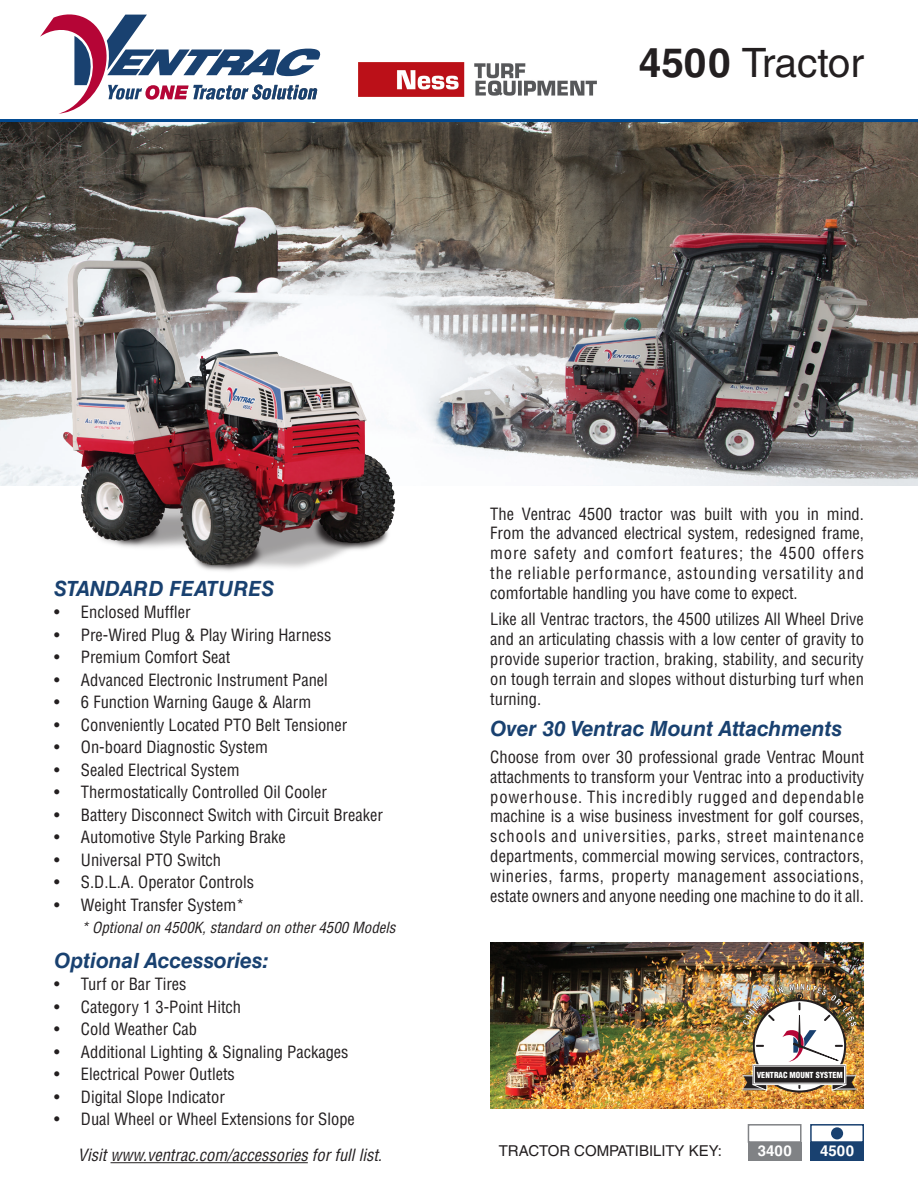
<style>
.page{position:relative;width:918px;height:1188px;background:#fff}
.page>*{position:absolute;margin:0;border:0;box-sizing:border-box;transform-origin:0 0}
.t1{font:40.5px "Helvetica LT Std";letter-spacing:-.005em;color:#231f20}
.t2{font:italic 700 21px "Helvetica LT Std";color:#194170}
.t3{font:condensed 16.5px/19.8px "Helvetica LT Std";color:#231f20;text-align:justify}
.t4{font:italic condensed 16.5px "Helvetica LT Std";color:#231f20}
.t5{font:italic condensed 15px "Helvetica LT Std";color:#231f20}
.t6{font:15px "Helvetica LT Std";color:#231f20}
.t7{font:700 15px "Helvetica LT Std";color:#fff}
.t8{font:900 condensed 8.1px "Helvetica LT Std";color:#fff}
.s1{font-weight:700}
</style>
<div class="page">
<img style="left:490px;top:942px;width:374px;height:166px">
<img style="left:0;top:122px;width:918px;height:364px">
<hr style="left:0;top:119px;width:918px;height:3px;background:#014990">
<div style="left:748px;top:1142px;width:54px;height:19px;background:#808285"></div>
<div style="left:810px;top:1142px;width:54px;height:19px;background:#194170"></div>
<div style="left:748px;top:1124px;width:54px;height:19px;border:2px solid #808285"></div>
<div style="left:810px;top:1124px;width:54px;height:19px;border:2px solid #194170"></div>
<div style="left:831px;top:1127px;width:12px;height:12px;background:#194170;border-radius:50%"></div>
<img style="left:27px;top:249px;width:425px;height:322px">
<hr style="left:111px;top:1162px;width:197px;height:1px;background:#231f20">
<img style="left:742px;top:984px;width:115px;height:107px">
<svg style="left:40px;top:14px;width:281px;height:100px"></svg>
<img style="left:358px;top:63px;width:239px;height:33px">
<h1 class="t1" style="left:639px;top:39px;width:227px"><span class="s1">4500</span> Tractor</h1>
<p class="t2" style="left:54px;top:575px;width:222px">STANDARD FEATURES</p>
<p class="t3" style="left:54px;top:602px;width:138px">• Enclosed Muffler</p>
<p class="t3" style="left:54px;top:625px;width:279px">• Pre-Wired Plug &amp; Play Wiring Harness</p>
<p class="t3" style="left:54px;top:647px;width:178px">• Premium Comfort Seat</p>
<p class="t3" style="left:54px;top:670px;width:275px">• Advanced Electronic Instrument Panel</p>
<p class="t3" style="left:54px;top:692px;width:259px">• 6 Function Warning Gauge &amp; Alarm</p>
<p class="t3" style="left:54px;top:715px;width:295px">• Conveniently Located PTO Belt Tensioner</p>
<p class="t3" style="left:54px;top:737px;width:215px">• On-board Diagnostic System</p>
<p class="t3" style="left:54px;top:760px;width:187px">• Sealed Electrical System</p>
<p class="t3" style="left:54px;top:782px;width:275px">• Thermostatically Controlled Oil Cooler</p>
<p class="t3" style="left:54px;top:805px;width:330px">• Battery Disconnect Switch with Circuit Breaker</p>
<p class="t3" style="left:54px;top:827px;width:233px">• Automotive Style Parking Brake</p>
<p class="t3" style="left:54px;top:850px;width:169px">• Universal PTO Switch</p>
<p class="t3" style="left:54px;top:872px;width:202px">• S.D.L.A. Operator Controls</p>
<p class="t3" style="left:54px;top:895px;width:192px">• Weight Transfer System*</p>
<p class="t5" style="left:81px;top:918px;width:316px">* Optional on 4500K, standard on other 4500 Models</p>
<p class="t2" style="left:54px;top:947px;width:217px">Optional Accessories:</p>
<p class="t3" style="left:54px;top:974px;width:134px">• Turf or Bar Tires</p>
<p class="t3" style="left:54px;top:997px;width:189px">• Category 1 3-Point Hitch</p>
<p class="t3" style="left:54px;top:1019px;width:145px">• Cold Weather Cab</p>
<p class="t3" style="left:54px;top:1042px;width:296px">• Additional Lighting &amp; Signaling Packages</p>
<p class="t3" style="left:54px;top:1064px;width:182px">• Electrical Power Outlets</p>
<p class="t3" style="left:54px;top:1087px;width:172px">• Digital Slope Indicator</p>
<p class="t3" style="left:54px;top:1109px;width:302px">• Dual Wheel or Wheel Extensions for Slope</p>
<p class="t4" style="left:78px;top:1145px;width:306px">Visit www.ventrac.com/accessories for full list.</p>
<p class="t3" style="left:490px;top:504px;width:375px">The Ventrac 4500 tractor was built with you in mind.<br>From the advanced electrical system, redesigned frame, more safety and comfort features; the 4500 offers the reliable performance, astounding versatility and comfortable handling you have come to expect.</p>
<p class="t3" style="left:490px;top:609px;width:375px">Like all Ventrac tractors, the 4500 utilizes All Wheel Drive and an articulating chassis with a low center of gravity to provide superior traction, braking, stability, and security on tough terrain and slopes without disturbing turf when turning.</p>
<p class="t2" style="left:490px;top:716px;width:353px">Over 30 Ventrac Mount Attachments</p>
<p class="t3" style="left:490px;top:747px;width:375px">Choose from over 30 professional grade Ventrac Mount attachments to transform your Ventrac into a productivity powerhouse. This incredibly rugged and dependable machine is a wise business investment for golf courses, schools and universities, parks, street maintenance departments, commercial mowing services, contractors, wineries, farms, property management associations, estate owners and anyone needing one machine to do it all.</p>
<p class="t8" style="left:757px;top:1070px;width:88px">VENTRAC MOUNT SYSTEM</p>
<p class="t6" style="left:499px;top:1142px;width:225px">TRACTOR COMPATIBILITY KEY:</p>
<p class="t7" style="left:758px;top:1142px;width:35px">3400</p>
<p class="t7" style="left:820px;top:1142px;width:35px">4500</p>
</div>
